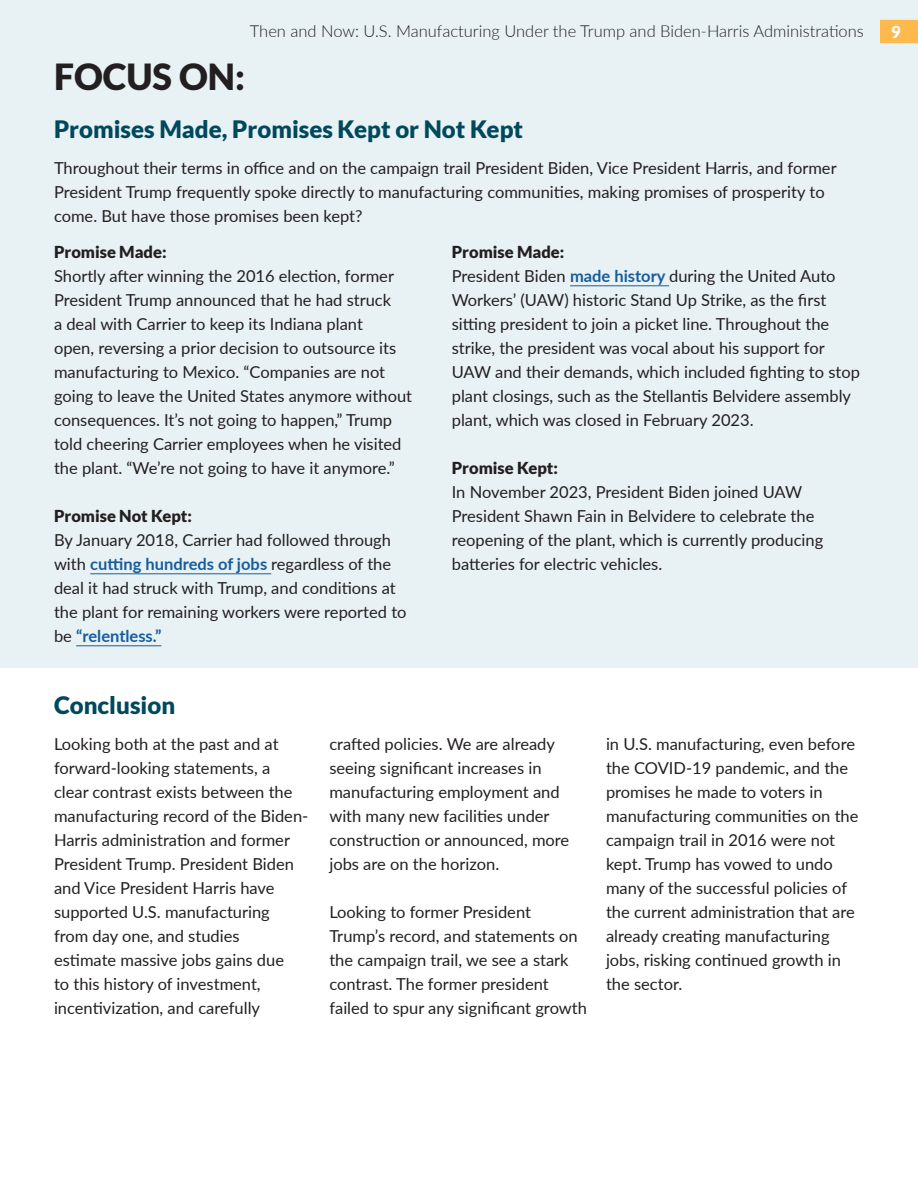
<style>
.page{position:relative;width:918px;height:1188px;background:#fff}
.page>*{position:absolute;margin:0;border:0;box-sizing:border-box;transform-origin:0 0}
.t1{font:900 36px "Lato";color:#231f20}
.t2{font:900 24px "Lato";color:#00485c}
.t3{font:16.5px/24px "Lato";color:#231f20}
.don_t_align{font:300 16.5px "Lato";color:#231f20}
.t4{font:900 16.5px "Lato";color:#231f20}
.don_t_align-2{font:900 16.5px "Lato";color:#fff}
.s1{font-weight:700;color:#175d9e}
</style>
<div class="page">
<div style="left:0;top:0;width:918px;height:668px;background:#e8f2f4"></div>
<hr style="left:90px;top:573px;width:181px;height:1px;background:#175d9e">
<hr style="left:76px;top:645px;width:85px;height:1px;background:#175d9e">
<hr style="left:570px;top:285px;width:99px;height:1px;background:#175d9e">
<svg style="left:880px;top:20px;width:38px;height:23px"></svg>
<p class="don_t_align" style="left:250px;top:20px;width:616px">Then and Now: U.S. Manufacturing Under the Trump and Biden-Harris Administrations</p>
<p class="don_t_align-2" style="left:891px;top:22px;width:11px">9</p>
<h3 class="t1" style="left:54px;top:56px;width:193px">FOCUS ON:</h3>
<h2 class="t2" style="left:54px;top:115px;width:471px">Promises Made, Promises Kept or Not Kept</h2>
<p class="t3" style="left:54px;top:155px;width:784px">Throughout their terms in office and on the campaign trail President Biden, Vice President Harris, and former<br>President Trump frequently spoke directly to manufacturing communities, making promises of prosperity to come. But have those promises been kept?</p>
<h3 class="t4" style="left:54px;top:242px;width:114px">Promise Made:</h3>
<p class="t3" style="left:54px;top:263px;width:360px">Shortly after winning the 2016 election, former President Trump announced that he had struck<br>a deal with Carrier to keep its Indiana plant<br>open, reversing a prior decision to outsource its manufacturing to Mexico. “Companies are not going to leave the United States anymore without consequences. It’s not going to happen,” Trump told cheering Carrier employees when he visited the plant. “We’re not going to have it anymore.”</p>
<h3 class="t4" style="left:54px;top:506px;width:140px">Promise Not Kept:</h3>
<p class="t3" style="left:54px;top:527px;width:354px">By January 2018, Carrier had followed through with <span class="s1">cutting hundreds of jobs</span> regardless of the deal it had struck with Trump, and conditions at the plant for remaining workers were reported to be <span class="s1">“relentless.”</span></p>
<h3 class="t4" style="left:452px;top:242px;width:114px">Promise Made:</h3>
<p class="t3" style="left:452px;top:263px;width:410px">President Biden <span class="s1">made history</span> during the United Auto Workers’ (UAW) historic Stand Up Strike, as the first sitting president to join a picket line. Throughout the strike, the president was vocal about his support for UAW and their demands, which included fighting to stop plant closings, such as the Stellantis Belvidere assembly plant, which was closed in February 2023.</p>
<h3 class="t4" style="left:452px;top:458px;width:108px">Promise Kept:</h3>
<p class="t3" style="left:452px;top:479px;width:373px">In November 2023, President Biden joined UAW President Shawn Fain in Belvidere to celebrate the reopening of the plant, which is currently producing batteries for electric vehicles.</p>
<h2 class="t2" style="left:54px;top:691px;width:123px">Conclusion</h2>
<p class="t3" style="left:54px;top:731px;width:256px">Looking both at the past and at forward-looking statements, a clear contrast exists between the manufacturing record of the Biden-<br>Harris administration and former<br>President Trump. President Biden and Vice President Harris have supported U.S. manufacturing<br>from day one, and studies<br>estimate massive jobs gains due<br>to this history of investment, incentivization, and carefully</p>
<p class="t3" style="left:329px;top:731px;width:241px">crafted policies. We are already seeing significant increases in manufacturing employment and with many new facilities under construction or announced, more jobs are on the horizon.</p>
<p class="t3" style="left:329px;top:899px;width:259px">Looking to former President Trump’s record, and statements on the campaign trail, we see a stark contrast. The former president failed to spur any significant growth</p>
<p class="t3" style="left:606px;top:731px;width:254px">in U.S. manufacturing, even before the COVID-19 pandemic, and the promises he made to voters in manufacturing communities on the campaign trail in 2016 were not kept. Trump has vowed to undo many of the successful policies of the current administration that are already creating manufacturing jobs, risking continued growth in the sector.</p>
</div>
